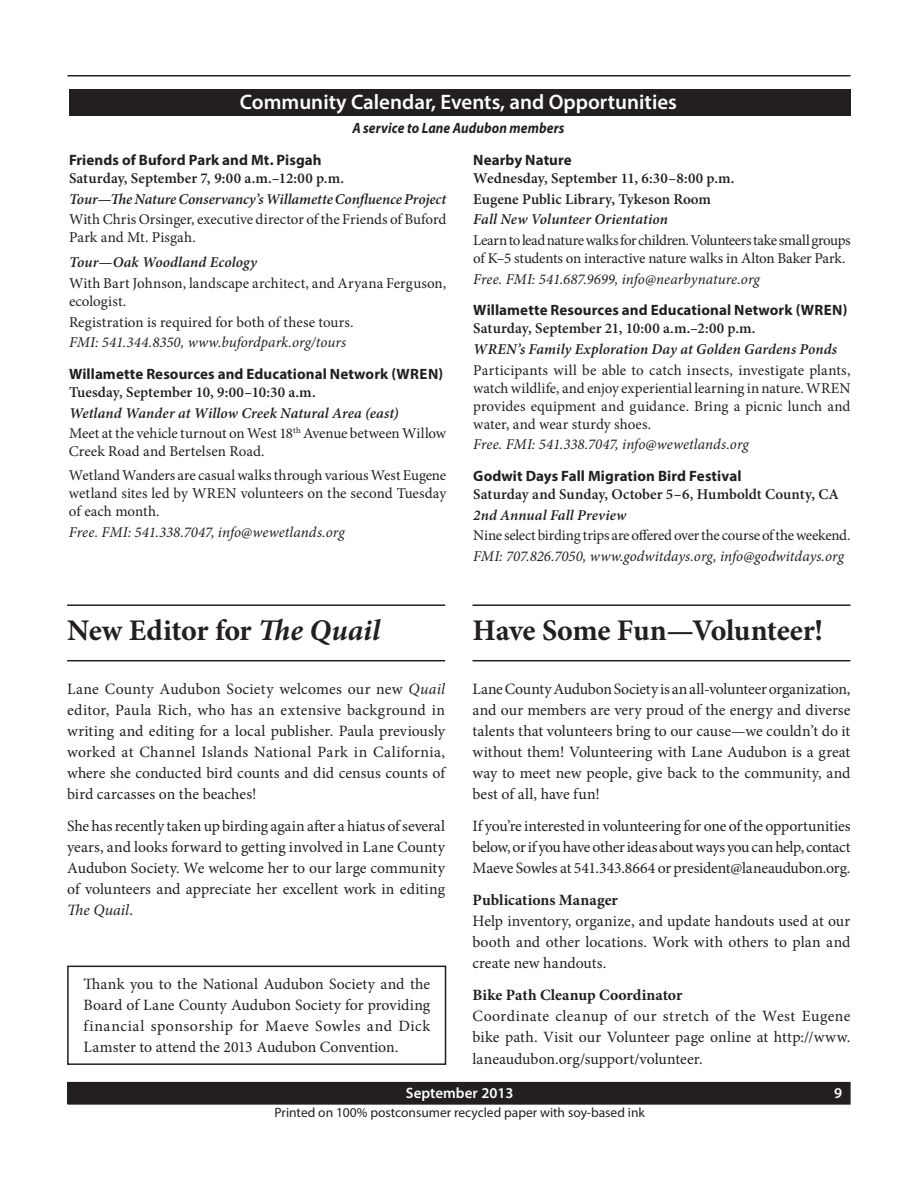
<style>
.page{position:relative;width:918px;height:1188px;background:#fff}
.page>*{position:absolute;margin:0;border:0;box-sizing:border-box;transform-origin:0 0}
.t1{font:700 30px "Minion Pro";letter-spacing:-.015em;color:#231f20}
.t2{font:600 21px "Myriad Pro";color:#fff}
.t3{font:15.75px/21px "Minion Pro";color:#231f20;text-align:justify}
.t4{font:15.75px/21px "Minion Pro";letter-spacing:.02em;color:#231f20}
.t5{font:700 15.75px "Minion Pro";color:#231f20}
.t6{font:15px/18px "Minion Pro";letter-spacing:-.005em;color:#231f20}
.t7{font:600 15px/20.7px "Minion Pro";color:#231f20}
.t8{font:italic 15px "Minion Pro";letter-spacing:.005em;color:#231f20}
.t9{font:700 15px "Myriad Pro";letter-spacing:.005em;color:#231f20}
.t10{font:italic 600 15px "Minion Pro";letter-spacing:.005em;color:#231f20}
.t11{font:italic 700 15px "Myriad Pro";letter-spacing:.005em;color:#231f20;scale:.9 1}
.t12{font:600 15px "Myriad Pro";color:#fff}
.t13{font:13.5px "Myriad Pro";color:#231f20}
.s1{font-weight:600;font-style:italic}
.s2{font-style:italic}
</style>
<div class="page">
<hr style="left:68px;top:75px;width:782px;height:1px;background:#231f20">
<div style="left:68px;top:1082px;width:782px;height:22px;background:#231f20"></div>
<div style="left:68px;top:1082px;width:782px;height:23px;border:1px solid #231f20"></div>
<div style="left:69px;top:89px;width:782px;height:27px;background:#231f20"></div>
<hr style="left:472px;top:604px;width:378px;height:2px;background:#231f20">
<hr style="left:472px;top:660px;width:378px;height:1px;background:#231f20">
<hr style="left:67px;top:604px;width:378px;height:2px;background:#231f20">
<hr style="left:67px;top:660px;width:378px;height:1px;background:#231f20">
<div style="left:67px;top:966px;width:379px;height:99px;border:2px solid #231f20"></div>
<h2 class="t2" style="left:240px;top:88px;width:439px">Community Calendar, Events, and Opportunities</h2>
<p class="t11" style="left:352px;top:119px;width:237px">A service to Lane Audubon members</p>
<p class="t9" style="left:69px;top:150px;width:254px">Friends of Buford Park and Mt. Pisgah</p>
<p class="t7" style="left:69px;top:168px;width:277px">Saturday, September 7, 9:00 a.m.–12:00 p.m.</p>
<p class="t10" style="left:69px;top:188px;width:379px">Tour—The Nature Conservancy’s Willamette Confluence Project</p>
<p class="t6" style="left:69px;top:211px;width:379px">With Chris Orsinger, executive director of the Friends of Buford<br>Park and Mt. Pisgah.</p>
<p class="t10" style="left:69px;top:252px;width:189px">Tour—Oak Woodland Ecology</p>
<p class="t6" style="left:69px;top:274px;width:379px">With Bart Johnson, landscape architect, and Aryana Ferguson, ecologist.</p>
<p class="t6" style="left:69px;top:313px;width:286px">Registration is required for both of these tours.</p>
<p class="t8" style="left:69px;top:332px;width:279px">FMI: 541.344.8350, www.bufordpark.org/tours</p>
<p class="t9" style="left:69px;top:364px;width:376px">Willamette Resources and Educational Network (WREN)</p>
<p class="t7" style="left:69px;top:382px;width:248px">Tuesday, September 10, 9:00–10:30 a.m.</p>
<p class="t6" style="left:69px;top:402px;width:379px;line-height:20.7px"><span class="s1">Wetland Wander at Willow Creek Natural Area (east)<br></span>Meet at the vehicle turnout on West 18<sup>th</sup> Avenue between Willow</p>
<p class="t6" style="left:69px;top:440px;width:379px;line-height:24px">Creek Road and Bertelsen Road.<br>Wetland Wanders are casual walks through various West Eugene</p>
<p class="t6" style="left:69px;top:484px;width:379px">wetland sites led by WREN volunteers on the second Tuesday of each month.</p>
<p class="t8" style="left:69px;top:522px;width:277px">Free. FMI: 541.338.7047, info@wewetlands.org</p>
<h1 class="t1" style="left:67px;top:609px;width:315px">New Editor for <span class="s2">The Quail</span></h1>
<p class="t3" style="left:67px;top:679px;width:380px">Lane County Audubon Society welcomes our new <span class="s2">Quail </span>editor, Paula Rich, who has an extensive background in writing and editing for a local publisher. Paula previously worked at Channel Islands National Park in California, where she conducted bird counts and did census counts of bird carcasses on the beaches!</p>
<p class="t3" style="left:67px;top:816px;width:380px">She has recently taken up birding again after a hiatus of several years, and looks forward to getting involved in Lane County Audubon Society. We welcome her to our large community of volunteers and appreciate her excellent work in editing <span class="s2">The Quail</span>.</p>
<p class="t3" style="left:84px;top:973px;width:348px">Thank you to the National Audubon Society and the Board of Lane County Audubon Society for providing financial sponsorship for Maeve Sowles and Dick Lamster to attend the 2013 Audubon Convention.</p>
<p class="t9" style="left:473px;top:150px;width:100px">Nearby Nature</p>
<p class="t7" style="left:473px;top:168px;width:263px">Wednesday, September 11, 6:30–8:00 p.m.<br>Eugene Public Library, Tykeson Room</p>
<p class="t10" style="left:473px;top:209px;width:196px">Fall New Volunteer Orientation</p>
<p class="t6" style="left:473px;top:231px;width:379px">Learn to lead nature walks for children. Volunteers take small groups of K–5 students on interactive nature walks in Alton Baker Park.</p>
<p class="t8" style="left:473px;top:269px;width:288px">Free. FMI: 541.687.9699, info@nearbynature.org</p>
<p class="t9" style="left:473px;top:301px;width:376px">Willamette Resources and Educational Network (WREN)</p>
<p class="t7" style="left:473px;top:318px;width:284px">Saturday, September 21, 10:00 a.m.–2:00 p.m.</p>
<p class="t10" style="left:473px;top:339px;width:365px">WREN’s Family Exploration Day at Golden Gardens Ponds</p>
<p class="t6" style="left:473px;top:361px;width:379px;text-align:justify">Participants will be able to catch insects, investigate plants, watch wildlife, and enjoy experiential learning in nature. WREN provides equipment and guidance. Bring a picnic lunch and water, and wear sturdy shoes.</p>
<p class="t8" style="left:473px;top:434px;width:277px">Free. FMI: 541.338.7047, info@wewetlands.org</p>
<p class="t9" style="left:473px;top:466px;width:270px">Godwit Days Fall Migration Bird Festival</p>
<p class="t7" style="left:473px;top:484px;width:367px">Saturday and Sunday, October 5–6, Humboldt County, CA</p>
<p class="t10" style="left:473px;top:504px;width:155px">2nd Annual Fall Preview</p>
<p class="t6" style="left:473px;top:527px;width:379px">Nine select birding trips are offered over the course of the weekend.</p>
<p class="t8" style="left:473px;top:546px;width:372px">FMI: 707.826.7050, www.godwitdays.org, info@godwitdays.org</p>
<h1 class="t1" style="left:472px;top:609px;width:352px">Have Some Fun—Volunteer!</h1>
<p class="t3" style="left:472px;top:679px;width:380px">Lane County Audubon Society is an all-volunteer organization, and our members are very proud of the energy and diverse talents that volunteers bring to our cause—we couldn’t do it without them! Volunteering with Lane Audubon is a great way to meet new people, give back to the community, and best of all, have fun!</p>
<p class="t3" style="left:472px;top:816px;width:380px">If you’re interested in volunteering for one of the opportunities below, or if you have other ideas about ways you can help, contact Maeve Sowles at 541.343.8664 or president@laneaudubon.org.</p>
<p class="t5" style="left:472px;top:889px;width:147px">Publications Manager</p>
<p class="t3" style="left:472px;top:911px;width:380px">Help inventory, organize, and update handouts used at our booth and other locations. Work with others to plan and create new handouts.</p>
<p class="t5" style="left:472px;top:984px;width:211px">Bike Path Cleanup Coordinator</p>
<p class="t4" style="left:472px;top:1005px;width:380px">Coordinate cleanup of our stretch of the West Eugene bike path. Visit our Volunteer page online at http://www.</p>
<p class="t3" style="left:472px;top:1049px;width:232px">laneaudubon.org/support/volunteer.</p>
<p class="t12" style="left:406px;top:1084px;width:109px">September 2013</p>
<p class="t12" style="left:834px;top:1084px;width:10px">9</p>
<p class="t13" style="left:275px;top:1105px;width:372px">Printed on 100% postconsumer recycled paper with soy-based ink</p>
</div>
